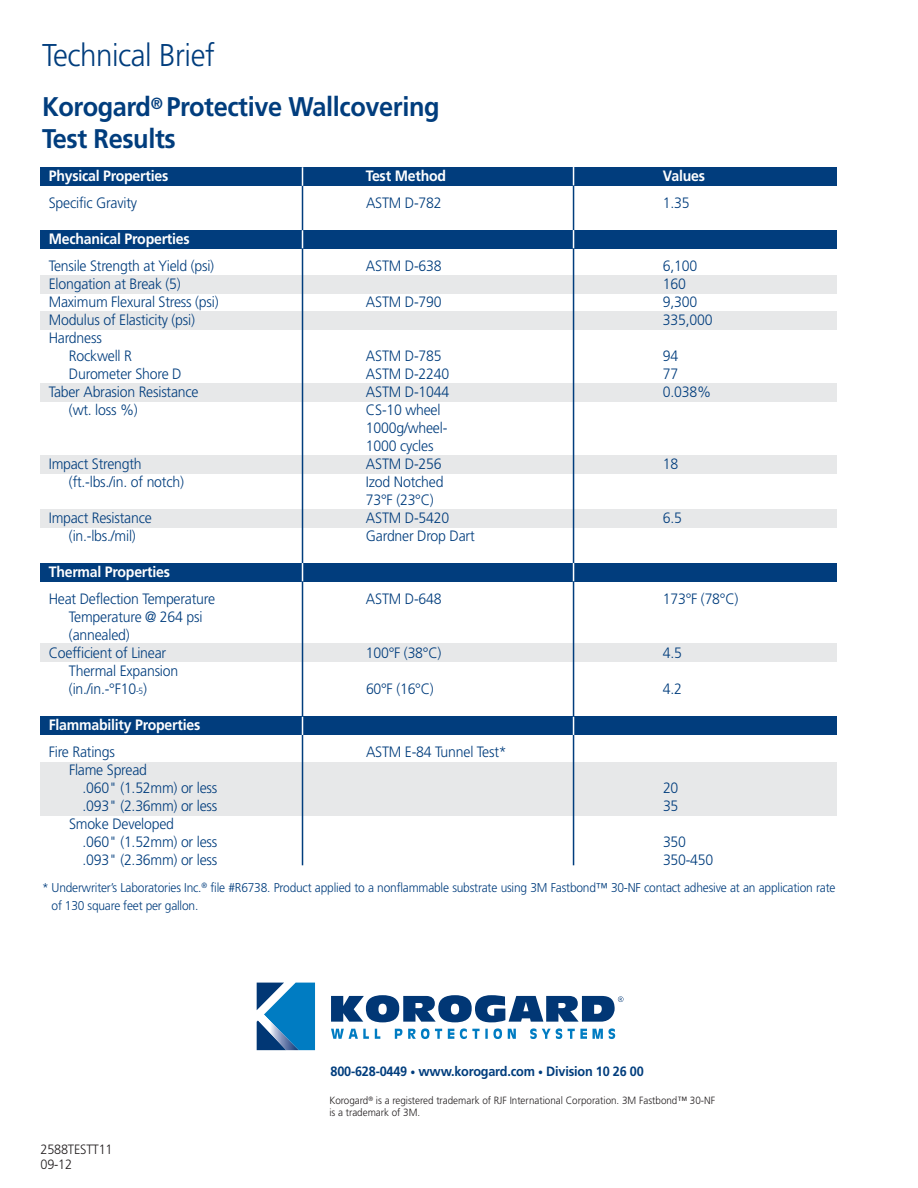
<style>
.page{position:relative;width:918px;height:1188px;background:#fff}
.page>*{position:absolute;margin:0;border:0;box-sizing:border-box;transform-origin:0 0}
.t1{font:300 31.5px "Frutiger";letter-spacing:-.015em;color:#013d7d;scale:.94 1}
.t2{font:700 27px/31.5px "Frutiger";letter-spacing:-.015em;color:#013d7d;scale:.94 1}
.t3{font:300 15px/18px "Frutiger";letter-spacing:-.015em;color:#013d7d;scale:.94 1}
.t4{font:700 15px "Frutiger";letter-spacing:-.015em;color:#fff;scale:.94 1}
.t5{font:700 13.5px "Frutiger";letter-spacing:-.015em;color:#013d7d;scale:.94 1}
.t6{font:300 13.5px/15px "Frutiger";letter-spacing:-.015em;color:#231f20;scale:.94 1}
.t7{font:300 12.75px/18px "Frutiger";letter-spacing:-.015em;color:#013d7d;scale:.94 1}
.t8{font:300 10.5px/12px "Frutiger";color:#231f20;scale:.94 1}
.s1{font-size:9px}
.s2{font-size:10.5px}
</style>
<div class="page">
<div style="left:40px;top:762px;width:797px;height:53px;background:#e7e8e9"></div>
<div style="left:40px;top:643px;width:797px;height:18px;background:#e7e8e9"></div>
<div style="left:40px;top:510px;width:797px;height:18px;background:#e7e8e9"></div>
<div style="left:40px;top:456px;width:797px;height:18px;background:#e7e8e9"></div>
<div style="left:40px;top:383px;width:797px;height:18px;background:#e7e8e9"></div>
<div style="left:40px;top:312px;width:797px;height:18px;background:#e7e8e9"></div>
<div style="left:40px;top:276px;width:797px;height:18px;background:#e7e8e9"></div>
<div style="left:40px;top:717px;width:797px;height:18px;background:#013d7d"></div>
<div style="left:40px;top:563px;width:797px;height:18px;background:#013d7d"></div>
<div style="left:40px;top:230px;width:797px;height:18px;background:#013d7d"></div>
<div style="left:40px;top:167px;width:797px;height:18px;background:#013d7d"></div>
<svg style="left:257px;top:983px;width:58px;height:67px;background:#2b80b9"></svg>
<svg style="left:331px;top:1029px;width:38px;height:10px"></svg>
<svg style="left:375px;top:1029px;width:5px;height:10px"></svg>
<svg style="left:395px;top:1029px;width:7px;height:10px"></svg>
<svg style="left:408px;top:1028px;width:34px;height:11px"></svg>
<svg style="left:448px;top:1029px;width:6px;height:10px"></svg>
<svg style="left:460px;top:1028px;width:42px;height:11px"></svg>
<svg style="left:508px;top:1029px;width:8px;height:10px"></svg>
<svg style="left:530px;top:1028px;width:32px;height:11px"></svg>
<svg style="left:568px;top:1029px;width:19px;height:10px"></svg>
<svg style="left:593px;top:1028px;width:22px;height:11px"></svg>
<svg style="left:331px;top:995px;width:292px;height:27px"></svg>
<hr style="left:573px;top:185px;width:1px;height:45px;background:#013d7d">
<svg style="left:573px;top:167px;width:1px;height:18px"></svg>
<svg style="left:573px;top:230px;width:1px;height:18px"></svg>
<hr style="left:573px;top:248px;width:1px;height:315px;background:#013d7d">
<svg style="left:573px;top:563px;width:1px;height:18px"></svg>
<hr style="left:573px;top:581px;width:1px;height:136px;background:#013d7d">
<svg style="left:573px;top:717px;width:1px;height:18px"></svg>
<hr style="left:573px;top:735px;width:1px;height:130px;background:#013d7d">
<hr style="left:302px;top:186px;width:1px;height:44px;background:#013d7d">
<svg style="left:302px;top:167px;width:1px;height:19px"></svg>
<svg style="left:302px;top:230px;width:1px;height:18px"></svg>
<hr style="left:302px;top:248px;width:1px;height:315px;background:#013d7d">
<svg style="left:302px;top:563px;width:1px;height:18px"></svg>
<hr style="left:302px;top:581px;width:1px;height:136px;background:#013d7d">
<svg style="left:302px;top:717px;width:1px;height:18px"></svg>
<hr style="left:302px;top:735px;width:1px;height:130px;background:#013d7d">
<h1 class="t1" style="left:42px;top:42px;width:185px">Technical Brief</h1>
<h2 class="t2" style="left:42px;top:93px;width:425px">Korogard<sup>®</sup> Protective Wallcovering<br>Test Results</h2>
<p class="t4" style="left:49px;top:170px;width:129px">Physical Properties</p>
<p class="t4" style="left:366px;top:170px;width:87px">Test Method</p>
<p class="t4" style="left:663px;top:170px;width:46px">Values</p>
<p class="t3" style="left:49px;top:195px;width:96px">Specific Gravity</p>
<p class="t3" style="left:366px;top:195px;width:82px">ASTM D-782</p>
<p class="t3" style="left:663px;top:195px;width:30px">1.35</p>
<p class="t4" style="left:49px;top:232px;width:152px">Mechanical Properties</p>
<p class="t3" style="left:49px;top:258px;width:178px">Tensile Strength at Yield (psi)</p>
<p class="t3" style="left:366px;top:258px;width:82px">ASTM D-638</p>
<p class="t3" style="left:663px;top:258px;width:38px">6,100</p>
<p class="t3" style="left:49px;top:276px;width:142px">Elongation at Break (5)</p>
<p class="t3" style="left:663px;top:276px;width:26px">160</p>
<p class="t3" style="left:49px;top:294px;width:182px">Maximum Flexural Stress (psi)</p>
<p class="t3" style="left:366px;top:294px;width:82px">ASTM D-790</p>
<p class="t3" style="left:663px;top:294px;width:38px">9,300</p>
<p class="t3" style="left:49px;top:312px;width:157px">Modulus of Elasticity (psi)</p>
<p class="t3" style="left:663px;top:312px;width:54px">335,000</p>
<p class="t3" style="left:69px;top:330px;width:69px;text-indent:-20px">Hardness<br>Rockwell R</p>
<p class="t3" style="left:366px;top:348px;width:82px">ASTM D-785</p>
<p class="t3" style="left:663px;top:348px;width:18px">94</p>
<p class="t3" style="left:69px;top:366px;width:121px">Durometer Shore D</p>
<p class="t3" style="left:366px;top:366px;width:90px">ASTM D-2240</p>
<p class="t3" style="left:663px;top:366px;width:18px">77</p>
<p class="t3" style="left:49px;top:384px;width:161px">Taber Abrasion Resistance</p>
<p class="t3" style="left:366px;top:384px;width:90px">ASTM D-1044</p>
<p class="t3" style="left:663px;top:384px;width:53px">0.038%</p>
<p class="t3" style="left:69px;top:402px;width:75px">(wt. loss %)</p>
<p class="t3" style="left:366px;top:402px;width:88px">CS-10 wheel<br>1000g/wheel-<br>1000 cycles</p>
<p class="t3" style="left:49px;top:456px;width:100px">Impact Strength</p>
<p class="t3" style="left:366px;top:456px;width:82px">ASTM D-256</p>
<p class="t3" style="left:663px;top:456px;width:18px">18</p>
<p class="t3" style="left:69px;top:474px;width:124px">(ft.-lbs./in. of notch)</p>
<p class="t3" style="left:366px;top:474px;width:84px">Izod Notched<br>73°F (23°C)</p>
<p class="t3" style="left:49px;top:510px;width:111px">Impact Resistance</p>
<p class="t3" style="left:366px;top:510px;width:90px">ASTM D-5420</p>
<p class="t3" style="left:663px;top:510px;width:22px">6.5</p>
<p class="t3" style="left:69px;top:528px;width:73px">(in.-lbs./mil)</p>
<p class="t3" style="left:366px;top:528px;width:117px">Gardner Drop Dart</p>
<p class="t4" style="left:49px;top:566px;width:131px">Thermal Properties</p>
<p class="t3" style="left:49px;top:591px;width:179px">Heat Deflection Temperature</p>
<p class="t3" style="left:366px;top:591px;width:82px">ASTM D-648</p>
<p class="t3" style="left:663px;top:591px;width:82px">173°F (78°C)</p>
<p class="t3" style="left:69px;top:609px;width:144px">Temperature @ 264 psi</p>
<p class="t3" style="left:69px;top:627px;width:66px">(annealed)</p>
<p class="t3" style="left:49px;top:645px;width:127px">Coefficient of Linear</p>
<p class="t3" style="left:366px;top:645px;width:82px">100°F (38°C)</p>
<p class="t3" style="left:663px;top:645px;width:22px">4.5</p>
<p class="t3" style="left:69px;top:663px;width:118px">Thermal Expansion (in./in.-°F10<span class="s1">-5</span>)</p>
<p class="t3" style="left:366px;top:681px;width:74px">60°F (16°C)</p>
<p class="t3" style="left:663px;top:681px;width:22px">4.2</p>
<p class="t4" style="left:49px;top:718px;width:163px">Flammability Properties</p>
<p class="t3" style="left:49px;top:744px;width:72px">Fire Ratings</p>
<p class="t3" style="left:366px;top:744px;width:151px">ASTM E-84 Tunnel Test*</p>
<p class="t3" style="left:83px;top:762px;width:145px;text-indent:-13px">Flame Spread<br>.060" (1.52mm) or less</p>
<p class="t3" style="left:663px;top:780px;width:18px">20</p>
<p class="t3" style="left:83px;top:798px;width:145px">.093" (2.36mm) or less</p>
<p class="t3" style="left:663px;top:798px;width:18px">35</p>
<p class="t3" style="left:83px;top:816px;width:145px;text-indent:-13px">Smoke Developed<br>.060" (1.52mm) or less</p>
<p class="t3" style="left:663px;top:834px;width:26px">350</p>
<p class="t3" style="left:83px;top:852px;width:145px">.093" (2.36mm) or less</p>
<p class="t3" style="left:663px;top:852px;width:55px">350-450</p>
<p class="t7" style="left:52px;top:879px;width:835px;text-indent:-10px">* Underwriter’s Laboratories Inc.<sup>®</sup> file #R6738. Product applied to a nonflammable substrate using 3M Fastbond™ 30-NF contact adhesive at an application rate of 130 square feet per gallon.</p>
<p class="t5" style="left:331px;top:1066px;width:335px">800-628-0449 <span class="s2">•</span> www.korogard.com <span class="s2">•</span> Division 10 26 00</p>
<p class="t6" style="left:40px;top:1143px;width:78px">2588TESTT11<br>09-12</p>
<p class="t8" style="left:329px;top:1096px;width:412px">Korogard<sup>®</sup> is a registered trademark of RJF International Corporation. 3M Fastbond™ 30-NF is a trademark of 3M.</p>
</div>
